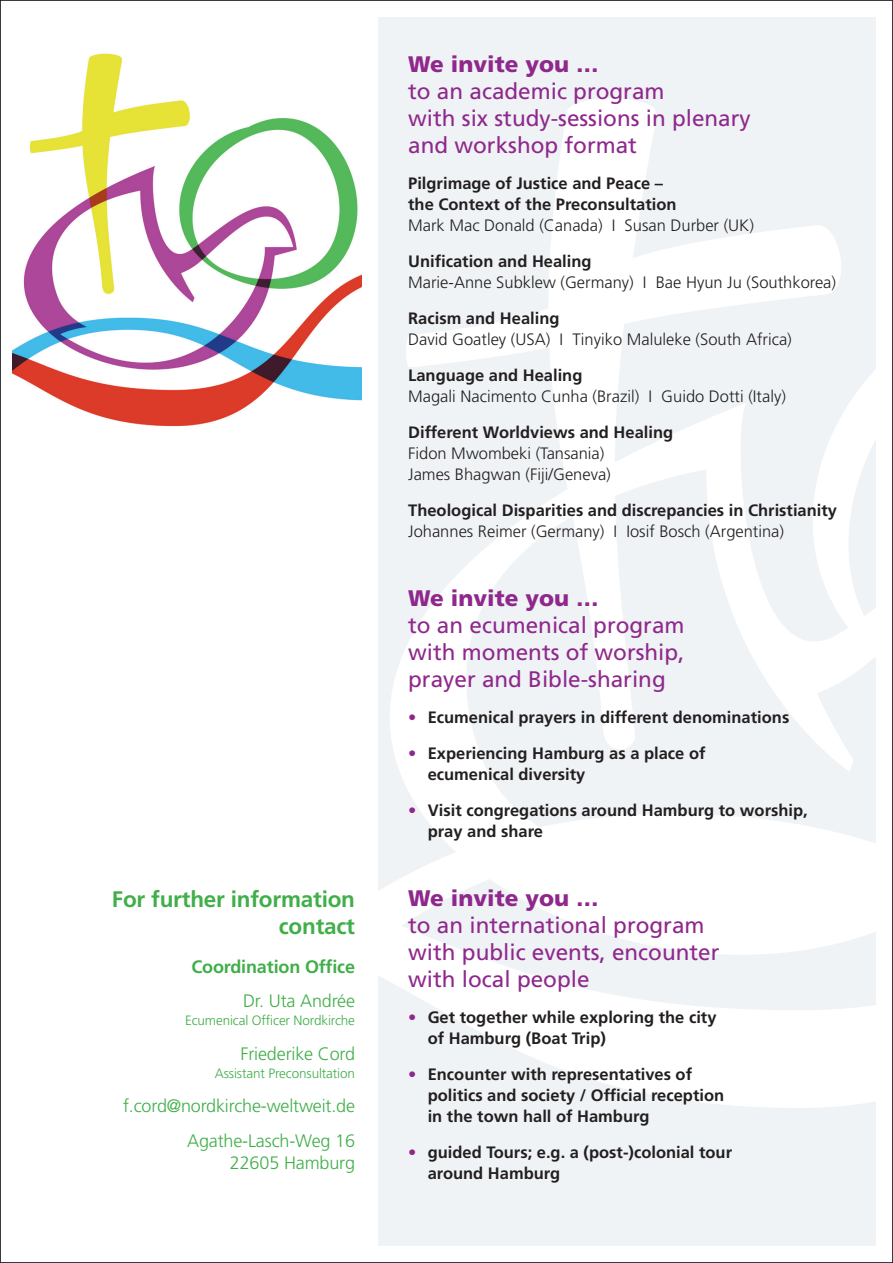
<style>
.page{position:relative;width:893px;height:1263px;background:#fff}
.page>*{position:absolute;margin:0;border:0;box-sizing:border-box;transform-origin:0 0}
.t1{font:22.5px/27px "Frutiger LT Std";color:#8f288c}
.t2{font:900 22.5px "Frutiger LT Std";color:#8f288c}
.t3{font:700 22.5px/27px "Frutiger LT Std";letter-spacing:-.01em;color:#40ae49;text-align:right}
.t4{font:300 18px/34.5px "Frutiger LT Std";letter-spacing:-.01em;color:#40ae49;text-align:right}
.t5{font:700 18px "Frutiger LT Std";letter-spacing:-.01em;color:#40ae49}
.t6{font:700 16.5px/21px "Frutiger LT Std";color:#231f20}
.t7{font:300 16.5px/21px "Frutiger LT Std";color:#231f20}
.t8{font:300 13.5px "Frutiger LT Std";letter-spacing:-.01em;color:#40ae49}
.s1{color:#8f288c}
</style>
<div class="page">
<div style="left:378px;top:17px;width:498px;height:1229px;background:#eff3f5"></div>
<img style="left:378px;top:99px;width:498px;height:1008px">
<img style="left:13px;top:53px;width:348px;height:374px">
<h1 class="t3" style="left:112px;top:885px;width:245px">For further information contact</h1>
<p class="t5" style="left:191px;top:956px;width:165px">Coordination Office</p>
<p class="t4" style="left:243px;top:984px;width:113px">Dr. Uta Andrée</p>
<p class="t8" style="left:185px;top:1013px;width:171px">Ecumenical Officer Nordkirche</p>
<p class="t4" style="left:241px;top:1036px;width:116px">Friederike Cord</p>
<p class="t8" style="left:215px;top:1065px;width:142px">Assistant Preconsultation</p>
<p class="t4" style="left:123px;top:1089px;width:233px">f.cord@nordkirche-weltweit.de<br>Agathe-Lasch-Weg 16</p>
<p class="t4" style="left:230px;top:1146px;width:127px">22605 Hamburg</p>
<h1 class="t2" style="left:408px;top:51px;width:192px">We invite you …</h1>
<h1 class="t1" style="left:408px;top:78px;width:344px">to an academic program<br>with six study-sessions in plenary and workshop format</h1>
<p class="t6" style="left:408px;top:173px;width:270px">Pilgrimage of Justice and Peace – the Context of the Preconsultation</p>
<p class="t7" style="left:408px;top:215px;width:347px">Mark Mac Donald (Canada) I Susan Durber (UK)</p>
<p class="t6" style="left:408px;top:251px;width:185px">Unification and Healing</p>
<p class="t7" style="left:408px;top:272px;width:429px">Marie-Anne Subklew (Germany) I Bae Hyun Ju (Southkorea)</p>
<p class="t6" style="left:408px;top:308px;width:153px">Racism and Healing</p>
<p class="t7" style="left:408px;top:329px;width:385px">David Goatley (USA) I Tinyiko Maluleke (South Africa)</p>
<p class="t6" style="left:408px;top:365px;width:176px">Language and Healing</p>
<p class="t7" style="left:408px;top:386px;width:379px">Magali Nacimento Cunha (Brazil) I Guido Dotti (Italy)</p>
<p class="t6" style="left:408px;top:422px;width:267px">Different Worldviews and Healing</p>
<p class="t7" style="left:408px;top:443px;width:204px">Fidon Mwombeki (Tansania)<br>James Bhagwan (Fiji/Geneva)</p>
<p class="t6" style="left:408px;top:500px;width:430px">Theological Disparities and discrepancies in Christianity</p>
<p class="t7" style="left:408px;top:521px;width:377px">Johannes Reimer (Germany) I Iosif Bosch (Argentina)</p>
<h1 class="t2" style="left:408px;top:585px;width:192px">We invite you …</h1>
<h1 class="t1" style="left:408px;top:612px;width:278px;text-align:justify">to an ecumenical program with moments of worship, prayer and Bible-sharing</h1>
<p class="t6" style="left:408px;top:707px;width:383px"><span class="s1">•</span> Ecumenical prayers in different denominations</p>
<p class="t6" style="left:428px;top:743px;width:279px;text-indent:-20px"><span class="s1">•</span> Experiencing Hamburg as a place of ecumenical diversity</p>
<p class="t6" style="left:428px;top:800px;width:382px;text-indent:-20px"><span class="s1">•</span> Visit congregations around Hamburg to worship, pray and share</p>
<h1 class="t2" style="left:408px;top:885px;width:192px">We invite you …</h1>
<h1 class="t1" style="left:408px;top:912px;width:313px">to an international program with public events, encounter with local people</h1>
<p class="t6" style="left:428px;top:1007px;width:290px;text-indent:-20px"><span class="s1">•</span> Get together while exploring the city of Hamburg (Boat Trip)</p>
<p class="t6" style="left:428px;top:1064px;width:298px;text-indent:-20px"><span class="s1">•</span> Encounter with representatives of politics and society / Official reception in the town hall of Hamburg</p>
<p class="t6" style="left:428px;top:1142px;width:306px;text-indent:-20px"><span class="s1">•</span> guided Tours; e.g. a (post-)colonial tour around Hamburg</p>
</div>
